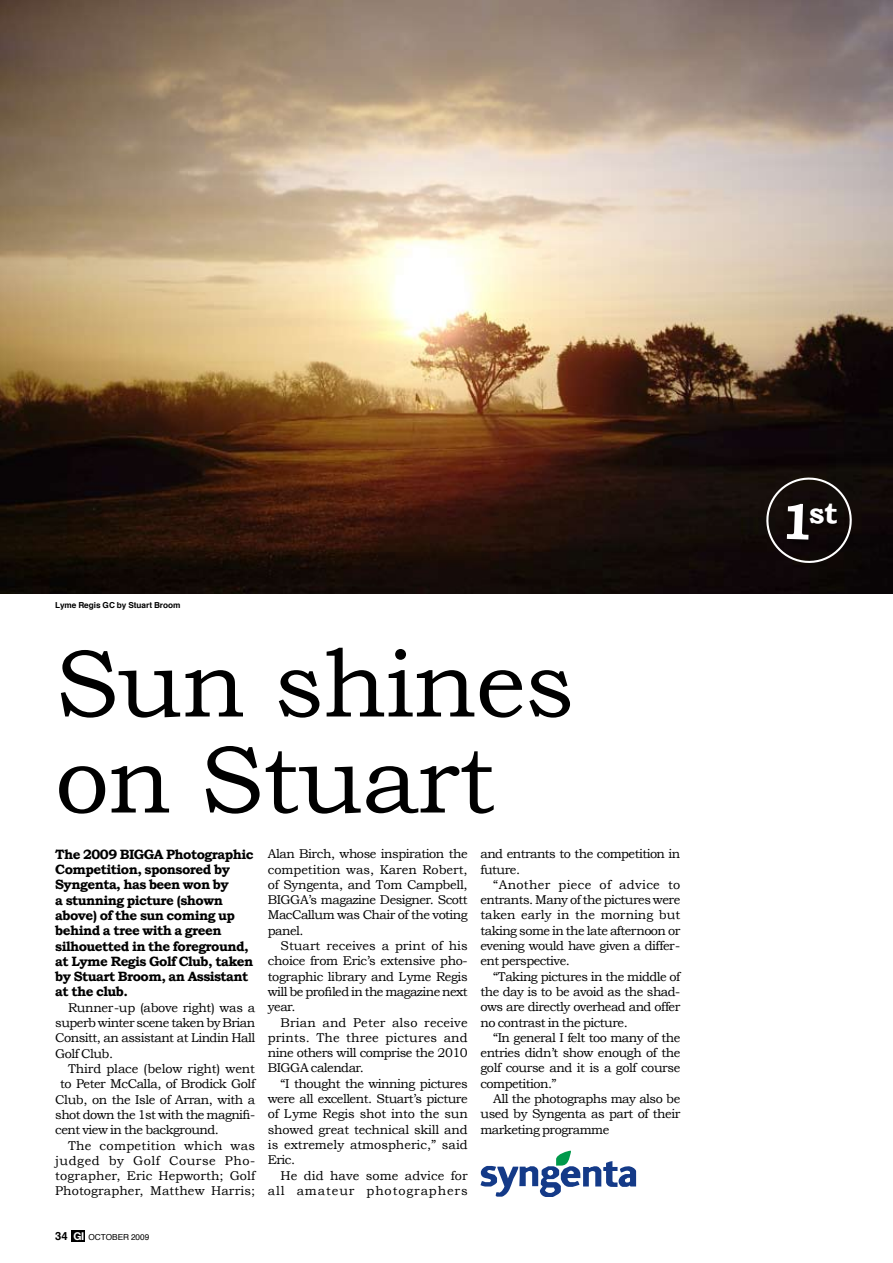
<style>
.page{position:relative;width:893px;height:1263px;background:#fff}
.page>*{position:absolute;margin:0;border:0;box-sizing:border-box;transform-origin:0 0}
.t1{font:96px/96px "Bookman Old Style";letter-spacing:-.01em;color:#000}
.t2{font:700 13.5px/15.3px "Bookman Old Style";letter-spacing:-.04em;color:#000}
.t3{font:12.75px/15.3px "Bookman Old Style";letter-spacing:-.04em;color:#000;text-align:justify}
.t4{font:12.75px/15.3px "Bookman Old Style";letter-spacing:.07em;color:#000;text-align:right}
.t5{font:12.75px "Bookman Old Style";letter-spacing:.005em;color:#000}
.t6{font:12.75px "Bookman Old Style";letter-spacing:.01em;color:#000}
.t7{font:12.75px "Bookman Old Style";letter-spacing:-.01em;color:#000}
.t8{font:12.75px "Bookman Old Style";letter-spacing:.025em;color:#000}
.t9{font:12.75px "Bookman Old Style";letter-spacing:.045em;color:#000}
.t10{font:700 8.25px "Helvetica";color:#000}
.t11{font:8.25px "Helvetica";color:#000}
.s1{font-weight:700;font-size:11.25px}
.s2{font-family:"Helvetica Neue";font-weight:700;font-size:10.8px;color:#fff}
</style>
<div class="page">
<div style="left:71px;top:1230px;width:14px;height:11px;background:#000"></div>
<img style="left:0;top:0;width:893px;height:593px">
<svg style="left:480px;top:1151px;width:156px;height:46px"></svg>
<svg style="left:762px;top:473px;width:94px;height:92px;background:#1f1917"></svg>
<p class="t10" style="left:55px;top:598px;width:127px">Lyme Regis GC by Stuart Broom</p>
<h1 class="t1" style="left:55px;top:636px;width:521px">Sun shines on Stuart</h1>
<p class="t2" style="left:55px;top:846px;width:200px">The 2009 BIGGA Photographic<br>Competition, sponsored by<br>Syngenta, has been won by<br>a stunning picture (shown above) of the sun coming up behind a tree with a green silhouetted in the foreground, at Lyme Regis Golf Club, taken by Stuart Broom, an Assistant at the club.</p>
<p class="t3" style="left:55px;top:1000px;width:201px;text-indent:13px">Runner-up (above right) was a superb winter scene taken by Brian Consitt, an assistant at Lindin Hall Golf Club.</p>
<p class="t7" style="left:68px;top:1061px;width:189px">Third place (below right) went</p>
<p class="t3" style="left:60px;top:1076px;width:196px">to Peter McCalla, of Brodick Golf</p>
<p class="t3" style="left:55px;top:1091px;width:201px">Club, on the Isle of Arran, with a</p>
<p class="t3" style="left:55px;top:1107px;width:201px">shot down the 1st with the magnifi-</p>
<p class="t3" style="left:55px;top:1122px;width:165px">cent view in the background.</p>
<p class="t8" style="left:68px;top:1138px;width:189px">The competition which was</p>
<p class="t9" style="left:55px;top:1153px;width:201px">judged by Golf Course Pho-</p>
<p class="t5" style="left:55px;top:1168px;width:201px">tographer, Eric Hepworth; Golf</p>
<p class="t6" style="left:55px;top:1184px;width:201px">Photographer, Matthew Harris;</p>
<p class="t3" style="left:268px;top:846px;width:201px">Alan Birch, whose inspiration the competition was, Karen Robert, of Syngenta, and Tom Campbell, BIGGA’s magazine Designer. Scott MacCallum was Chair of the voting panel.</p>
<p class="t3" style="left:268px;top:938px;width:201px;text-indent:13px">Stuart receives a print of his choice from Eric’s extensive pho&shy;tographic library and Lyme Regis will be profiled in the magazine next year.</p>
<p class="t3" style="left:268px;top:1014px;width:201px;text-indent:13px">Brian and Peter also receive prints. The three pictures and nine others will comprise the 2010<br>BIGGA calendar.</p>
<p class="t3" style="left:268px;top:1076px;width:201px;text-indent:13px">“I thought the winning pictures were all excellent. Stuart’s picture of Lyme Regis shot into the sun showed great technical skill and is extremely atmospheric,” said Eric.</p>
<p class="t4" style="left:268px;top:1167px;width:201px">He did have some advice for all amateur photographers</p>
<p class="t3" style="left:480px;top:846px;width:201px">and entrants to the competition in future.</p>
<p class="t3" style="left:480px;top:877px;width:201px;text-indent:13px">“Another piece of advice to entrants. Many of the pictures were taken early in the morning but taking some in the late afternoon or evening would have given a differ&shy;ent perspective.</p>
<p class="t3" style="left:480px;top:969px;width:201px;text-indent:13px">“Taking pictures in the middle of the day is to be avoid as the shad&shy;ows are directly overhead and offer no contrast in the picture.</p>
<p class="t3" style="left:480px;top:1030px;width:201px;text-indent:13px">“In general I felt too many of the entries didn’t show enough of the golf course and it is a golf course competition.”</p>
<p class="t3" style="left:480px;top:1091px;width:201px;text-indent:13px">All the photographs may also be used by Syngenta as part of their marketing programme</p>
<p class="t11" style="left:55px;top:1231px;width:96px"><span class="s1">34</span> <span class="s2">GI</span> OCTOBER 2009</p>
</div>
